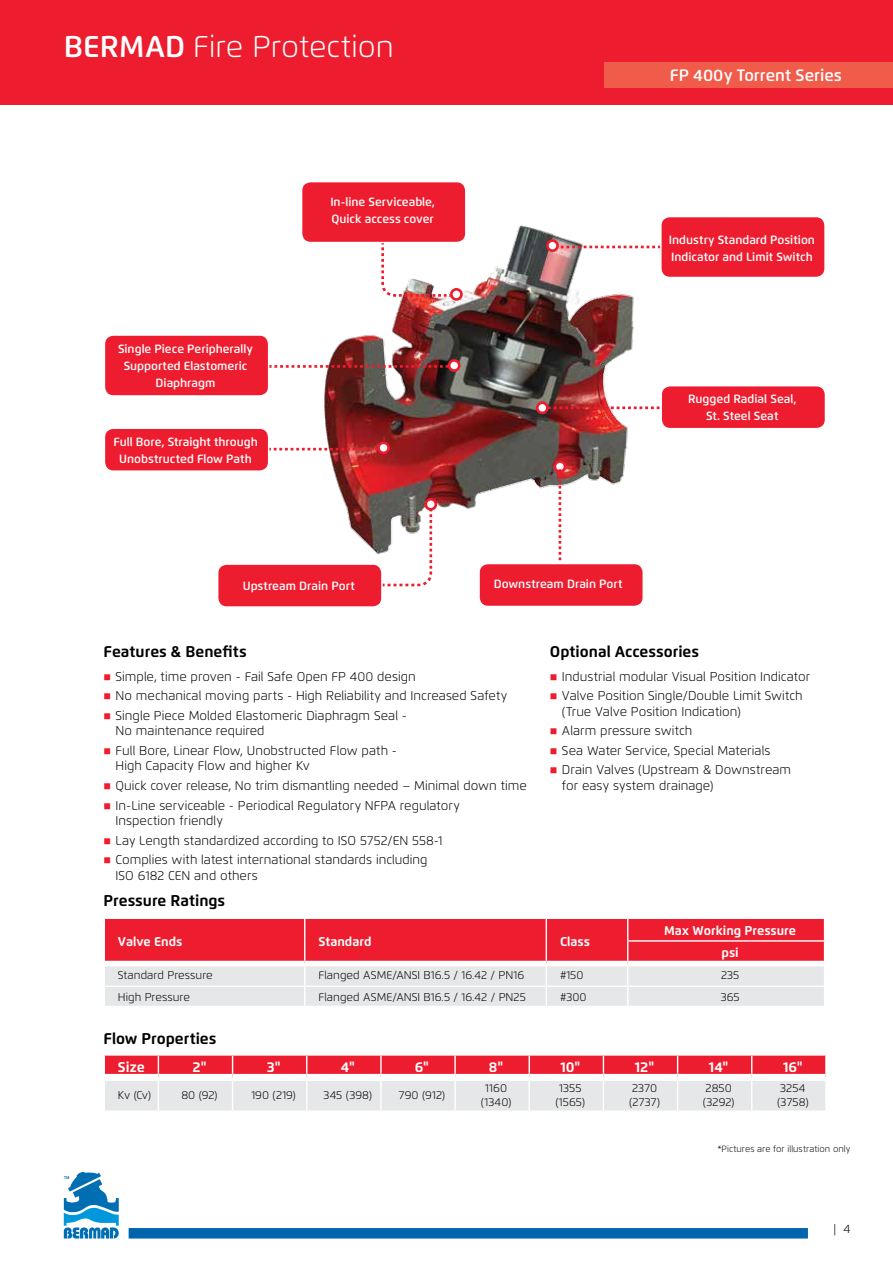
<style>
.page{position:relative;width:893px;height:1263px;background:#fff}
.page>*{position:absolute;margin:0;border:0;box-sizing:border-box;transform-origin:0 0}
.t1{font:300 30px "Flexo";color:#fff}
._2_series{font:600 16.5px "Flexo";color:#fff}
.t2{font:700 15.6px "Flexo";color:#000}
.t3{font:700 14.1px "Flexo";letter-spacing:-.005em;color:#fff}
.t4{font:300 12.75px/15.6px "Flexo";color:#000}
.t5{font:700 12.75px/22.6px "Flexo";color:#fff;text-align:center}
.t6{font:300 12px "Flexo";color:#000}
.t7{font:600 11.85px/17.2px "Flexo";color:#fff;text-align:center}
.t8{font:300 11.25px/13.6px "Flexo";color:#000}
.t9{font:300 9px "Flexo";color:#000}
.s1{font-weight:600}
.s2{color:#ed1c2e}
</style>
<div class="page">
<div style="left:0;top:0;width:893px;height:105px;background:#ed1c2e"></div>
<svg style="left:64px;top:1172px;width:55px;height:66px"></svg>
<div style="left:129px;top:1228px;width:679px;height:10px;background:#0165ad"></div>
<img style="left:269px;top:184px;width:395px;height:420px">
<svg style="left:104px;top:918px;width:721px;height:88px;background:#ea848d"></svg>
<div style="left:105px;top:961px;width:200px;height:5px;background:#fff"></div>
<div style="left:305px;top:961px;width:241px;height:5px;background:#fff"></div>
<div style="left:546px;top:961px;width:82px;height:5px;background:#fff"></div>
<div style="left:628px;top:961px;width:196px;height:5px;background:#fff"></div>
<svg style="left:104px;top:1055px;width:722px;height:55px;background:#e99ca3"></svg>
<hr style="left:825px;top:1077px;width:2px;height:33px;background:#fff">
<div style="left:105px;top:1074px;width:53px;height:7px;background:#fff"></div>
<div style="left:158px;top:1074px;width:75px;height:7px;background:#fff"></div>
<div style="left:233px;top:1074px;width:74px;height:7px;background:#fff"></div>
<div style="left:307px;top:1074px;width:74px;height:7px;background:#fff"></div>
<div style="left:381px;top:1074px;width:74px;height:7px;background:#fff"></div>
<div style="left:455px;top:1074px;width:74px;height:7px;background:#fff"></div>
<div style="left:529px;top:1074px;width:74px;height:7px;background:#fff"></div>
<div style="left:603px;top:1074px;width:75px;height:7px;background:#fff"></div>
<div style="left:678px;top:1074px;width:74px;height:7px;background:#fff"></div>
<div style="left:752px;top:1074px;width:73px;height:7px;background:#fff"></div>
<svg style="left:269px;top:448px;width:108px;height:2px"></svg>
<svg style="left:269px;top:365px;width:179px;height:3px"></svg>
<svg style="left:549px;top:406px;width:111px;height:3px"></svg>
<svg style="left:559px;top:246px;width:101px;height:2px"></svg>
<svg style="left:380px;top:243px;width:79px;height:55px"></svg>
<div style="left:555px;top:461px;width:10px;height:11px;background:#fff;border-radius:50%"></div>
<div style="left:553px;top:460px;width:13px;height:13px;border:3px solid #ed1c2e;border-radius:50%"></div>
<div style="left:537px;top:403px;width:10px;height:10px;background:#fff;border-radius:50%"></div>
<div style="left:536px;top:401px;width:13px;height:13px;border:3px solid #ed1c2e;border-radius:50%"></div>
<div style="left:449px;top:360px;width:10px;height:11px;background:#fff;border-radius:50%"></div>
<div style="left:448px;top:359px;width:13px;height:13px;border:3px solid #ed1c2e;border-radius:50%"></div>
<div style="left:451px;top:289px;width:10px;height:10px;background:#fff;border-radius:50%"></div>
<div style="left:450px;top:288px;width:13px;height:13px;border:3px solid #ed1c2e;border-radius:50%"></div>
<div style="left:378px;top:443px;width:11px;height:10px;background:#fff;border-radius:50%"></div>
<div style="left:377px;top:441px;width:13px;height:13px;border:3px solid #ed1c2e;border-radius:50%"></div>
<div style="left:547px;top:241px;width:11px;height:10px;background:#fff;border-radius:50%"></div>
<div style="left:546px;top:239px;width:13px;height:13px;border:3px solid #ed1c2e;border-radius:50%"></div>
<div style="left:104px;top:428px;width:165px;height:43px;background:#ed1c2e;border-radius:9px"></div>
<div style="left:104px;top:427px;width:165px;height:45px;border:2px solid #fff;border-radius:9px"></div>
<div style="left:104px;top:335px;width:165px;height:61px;background:#ed1c2e;border-radius:9px"></div>
<div style="left:104px;top:334px;width:165px;height:63px;border:2px solid #fff;border-radius:9px"></div>
<div style="left:661px;top:217px;width:164px;height:60px;background:#ed1c2e;border-radius:9px"></div>
<div style="left:660px;top:216px;width:166px;height:62px;border:2px solid #fff;border-radius:9px"></div>
<svg style="left:374px;top:502px;width:60px;height:86px"></svg>
<svg style="left:559px;top:469px;width:2px;height:94px"></svg>
<div style="left:302px;top:182px;width:164px;height:61px;background:#ed1c2e;border-radius:9px"></div>
<div style="left:301px;top:181px;width:166px;height:62px;border:2px solid #fff;border-radius:9px"></div>
<div style="left:661px;top:386px;width:164px;height:43px;background:#ed1c2e;border-radius:9px"></div>
<div style="left:660px;top:385px;width:166px;height:44px;border:2px solid #fff;border-radius:9px"></div>
<div style="left:479px;top:563px;width:164px;height:43px;background:#ed1c2e;border-radius:9px"></div>
<div style="left:478px;top:563px;width:166px;height:44px;border:2px solid #fff;border-radius:9px"></div>
<div style="left:218px;top:564px;width:164px;height:43px;background:#ed1c2e;border-radius:9px"></div>
<div style="left:217px;top:563px;width:166px;height:45px;border:2px solid #fff;border-radius:9px"></div>
<div style="left:426px;top:499px;width:10px;height:10px;background:#fff;border-radius:50%"></div>
<div style="left:424px;top:498px;width:13px;height:13px;border:3px solid #ed1c2e;border-radius:50%"></div>
<div style="left:605px;top:62px;width:288px;height:25px;background:#f15b4a"></div>
<h1 class="t1" style="left:64px;top:29px;width:332px"><span class="s1">BERMAD</span> Fire Protection</h1>
<p class="t7" style="left:118px;top:340px;width:136px">Single Piece Peripherally<br>Supported Elastomeric<br>Diaphragm</p>
<p class="t7" style="left:113px;top:433px;width:146px">Full Bore, Straight through<br>Unobstructed Flow Path</p>
<p class="t7" style="left:330px;top:193px;width:106px;text-align:left">In-line Serviceable,<br>Quick access cover</p>
<p class="t7" style="left:243px;top:577px;width:114px">Upstream Drain Port</p>
<p class="t7" style="left:494px;top:575px;width:130px">Downstream Drain Port</p>
<p class="_2_series" style="left:670px;top:65px;width:174px">FP 400y Torrent Series</p>
<p class="t7" style="left:669px;top:231px;width:148px;text-align:left">Industry Standard Position<br>Indicator and Limit Switch</p>
<p class="t7" style="left:688px;top:390px;width:110px">Rugged Radial Seal,<br>St. Steel Seat</p>
<p class="t2" style="left:104px;top:642px;width:145px">Features &amp; Benefits</p>
<p class="t4" style="left:104px;top:668px;width:314px"><span class="s2">■</span> Simple, time proven - Fail Safe Open FP 400 design</p>
<p class="t4" style="left:104px;top:688px;width:405px"><span class="s2">■</span> No mechanical moving parts - High Reliability and Increased Safety</p>
<p class="t4" style="left:116px;top:707px;width:293px;text-indent:-12px"><span class="s2">■</span> Single Piece Molded Elastomeric Diaphragm Seal -<br>No maintenance required</p>
<p class="t4" style="left:116px;top:743px;width:283px;text-indent:-12px"><span class="s2">■</span> Full Bore, Linear Flow, Unobstructed Flow path -<br>High Capacity Flow and higher Kv</p>
<p class="t4" style="left:104px;top:778px;width:425px"><span class="s2">■</span> Quick cover release, No trim dismantling needed – Minimal down time</p>
<p class="t4" style="left:116px;top:797px;width:346px;text-indent:-12px"><span class="s2">■</span> In-Line serviceable - Periodical Regulatory NFPA regulatory<br>Inspection friendly</p>
<p class="t4" style="left:104px;top:832px;width:340px"><span class="s2">■</span> Lay Length standardized according to ISO 5752/EN 558-1</p>
<p class="t4" style="left:116px;top:852px;width:314px;text-indent:-12px"><span class="s2">■</span> Complies with latest international standards including<br>ISO 6182 CEN and others</p>
<p class="t2" style="left:104px;top:891px;width:123px">Pressure Ratings</p>
<p class="t5" style="left:118px;top:930px;width:66px">Valve Ends</p>
<p class="t5" style="left:318px;top:930px;width:55px">Standard</p>
<p class="t5" style="left:560px;top:930px;width:31px">Class</p>
<p class="t5" style="left:664px;top:919px;width:133px">Max Working Pressure psi</p>
<p class="t8" style="left:118px;top:969px;width:96px">Standard Pressure</p>
<p class="t8" style="left:318px;top:969px;width:207px">Flanged ASME/ANSI B16.5 / 16.42 / PN16</p>
<p class="t8" style="left:560px;top:969px;width:25px">#150</p>
<p class="t8" style="left:721px;top:969px;width:20px">235</p>
<p class="t8" style="left:118px;top:990px;width:74px">High Pressure</p>
<p class="t8" style="left:318px;top:990px;width:209px">Flanged ASME/ANSI B16.5 / 16.42 / PN25</p>
<p class="t8" style="left:560px;top:990px;width:28px">#300</p>
<p class="t8" style="left:721px;top:990px;width:20px">365</p>
<p class="t2" style="left:104px;top:1029px;width:114px">Flow Properties</p>
<p class="t3" style="left:118px;top:1058px;width:28px">Size</p>
<p class="t3" style="left:192px;top:1058px;width:15px">2"</p>
<p class="t3" style="left:267px;top:1058px;width:15px">3"</p>
<p class="t3" style="left:341px;top:1058px;width:16px">4"</p>
<p class="t3" style="left:415px;top:1058px;width:16px">6"</p>
<p class="t3" style="left:489px;top:1058px;width:16px">8"</p>
<p class="t3" style="left:560px;top:1058px;width:21px">10"</p>
<p class="t3" style="left:635px;top:1058px;width:21px">12"</p>
<p class="t3" style="left:709px;top:1058px;width:21px">14"</p>
<p class="t3" style="left:783px;top:1058px;width:21px">16"</p>
<p class="t8" style="left:118px;top:1088px;width:35px">Kv (Cv)</p>
<p class="t8" style="left:181px;top:1088px;width:38px">80 (92)</p>
<p class="t8" style="left:251px;top:1088px;width:46px">190 (219)</p>
<p class="t8" style="left:324px;top:1088px;width:50px">345 (398)</p>
<p class="t8" style="left:399px;top:1088px;width:48px">790 (912)</p>
<p class="t8" style="left:481px;top:1081px;width:32px;text-align:center">1160 (1340)</p>
<p class="t8" style="left:555px;top:1081px;width:31px;text-align:center">1355 (1565)</p>
<p class="t8" style="left:629px;top:1081px;width:33px">2370 (2737)</p>
<p class="t8" style="left:703px;top:1081px;width:33px">2850 (3292)</p>
<p class="t8" style="left:777px;top:1081px;width:33px">3254 (3758)</p>
<p class="t2" style="left:550px;top:642px;width:151px">Optional Accessories</p>
<p class="t4" style="left:550px;top:668px;width:262px"><span class="s2">■</span> Industrial modular Visual Position Indicator</p>
<p class="t4" style="left:562px;top:688px;width:242px;text-indent:-12px"><span class="s2">■</span> Valve Position Single/Double Limit Switch (True Valve Position Indication)</p>
<p class="t4" style="left:550px;top:723px;width:144px"><span class="s2">■</span> Alarm pressure switch</p>
<p class="t4" style="left:550px;top:743px;width:222px"><span class="s2">■</span> Sea Water Service, Special Materials</p>
<p class="t4" style="left:562px;top:762px;width:231px;text-indent:-12px"><span class="s2">■</span> Drain Valves (Upstream &amp; Downstream for easy system drainage)</p>
<p class="t9" style="left:717px;top:1144px;width:135px">*Pictures are for illustration only</p>
<p class="t6" style="left:833px;top:1221px;width:19px">| 4</p>
</div>
